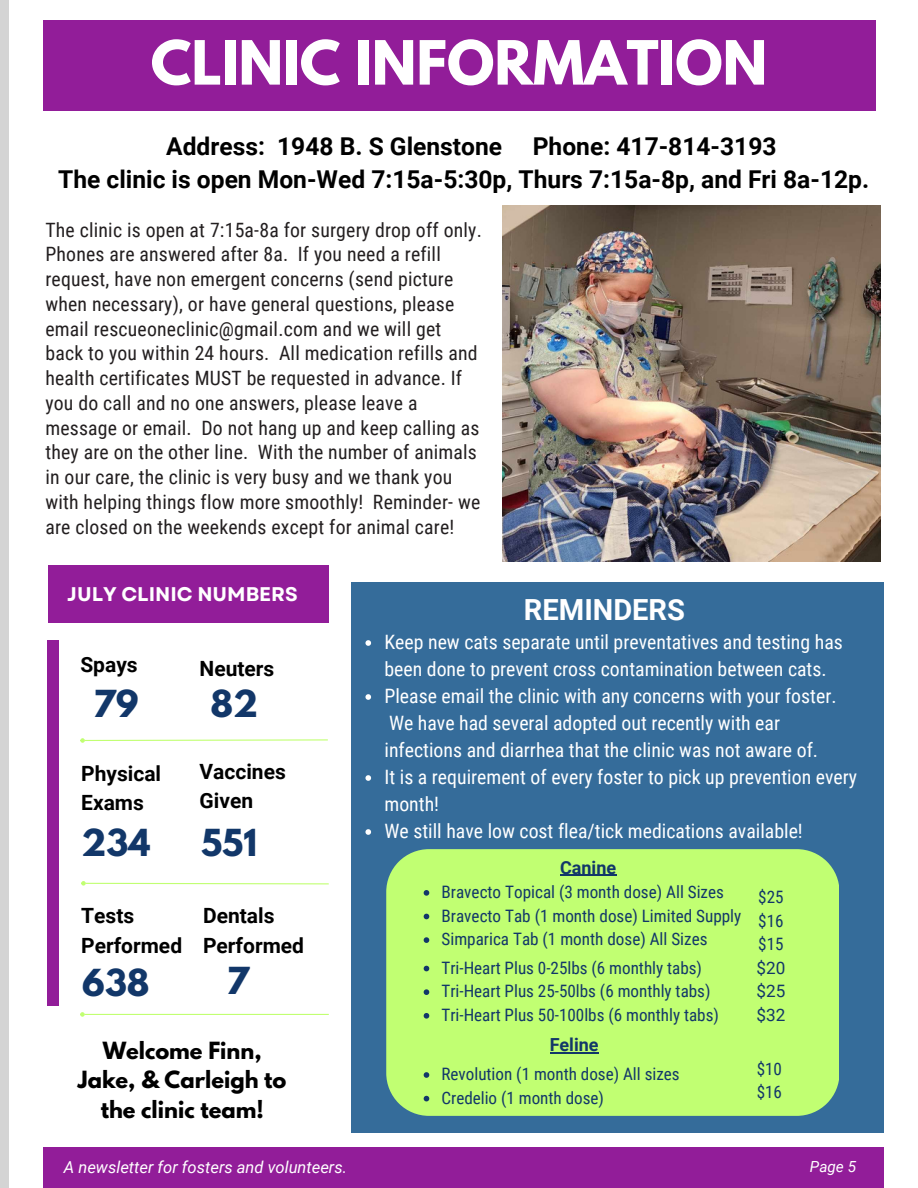
<style>
.page{position:relative;width:918px;height:1188px;background:#fff}
.page>*{position:absolute;margin:0;border:0;box-sizing:border-box;transform-origin:0 0}
.t1{font:700 54px "League Spartan";color:#fff}
.t2{font:700 33px "League Spartan";color:#123769}
.t3{font:700 29.1px "Roboto";color:#fff}
.t4{font:700 24.6px "Roboto";color:#000}
.t5{font:700 21px "Roboto";color:#000}
.t6{font:700 21px/29.2px "League Spartan";color:#000;text-align:center}
.t7{font:19.8px/24.8px "Roboto Condensed";letter-spacing:.01em;color:#231f20}
.t8{font:19.8px/27px "Roboto Condensed";color:#fff}
.t9{font:700 19.8px "Garet";color:#fff}
.t10{font:700 18px "Roboto";color:#123769}
.t11{font:17.1px "Roboto Condensed";color:#123769}
.t12{font:17.1px "Roboto";color:#123769}
.t13{font:italic 16.5px "Roboto";color:#fff}
.t14{font:italic 15.3px "Roboto";color:#fff}
</style>
<div class="page">
<div style="left:48px;top:565px;width:280px;height:57px;background:#921d99"></div>
<div style="left:351px;top:582px;width:533px;height:550px;background:#356c9a"></div>
<div style="left:47px;top:640px;width:12px;height:366px;background:#921d99"></div>
<svg style="left:80px;top:738px;width:248px;height:5px"></svg>
<svg style="left:81px;top:881px;width:248px;height:5px"></svg>
<hr style="left:84px;top:1014px;width:245px;height:1px;background:#c1ff72">
<svg style="left:80px;top:1012px;width:5px;height:5px"></svg>
<div style="left:43px;top:20px;width:832px;height:90px;background:#921d99"></div>
<div style="left:43px;top:1147px;width:841px;height:41px;background:#921d99"></div>
<img style="left:502px;top:206px;width:378px;height:355px">
<div style="left:386px;top:849px;width:453px;height:267px;background:#c1ff72"></div>
<svg style="left:365px;top:640px;width:6px;height:6px"></svg>
<svg style="left:365px;top:694px;width:6px;height:6px"></svg>
<svg style="left:365px;top:775px;width:6px;height:6px"></svg>
<svg style="left:365px;top:829px;width:6px;height:6px"></svg>
<svg style="left:424px;top:890px;width:5px;height:6px"></svg>
<svg style="left:424px;top:914px;width:5px;height:5px"></svg>
<svg style="left:424px;top:937px;width:5px;height:6px"></svg>
<svg style="left:424px;top:1072px;width:5px;height:6px"></svg>
<svg style="left:424px;top:1096px;width:5px;height:5px"></svg>
<svg style="left:424px;top:966px;width:5px;height:5px"></svg>
<svg style="left:424px;top:989px;width:5px;height:6px"></svg>
<svg style="left:424px;top:1013px;width:5px;height:6px"></svg>
<hr style="left:560px;top:875px;width:56px;height:1px;background:#123769">
<hr style="left:550px;top:1052px;width:49px;height:1px;background:#123769">
<div style="left:0;top:0;width:9px;height:1188px;background:#d4d4d4"></div>
<p class="t1" style="left:151px;top:36px;width:618px">CLINIC INFORMATION</p>
<p class="t4" style="left:166px;top:132px;width:612px">Address: 1948 B. S Glenstone Phone: 417-814-3193</p>
<p class="t4" style="left:58px;top:165px;width:813px">The clinic is open Mon-Wed 7:15a-5:30p, Thurs 7:15a-8p, and Fri 8a-12p.</p>
<p class="t7" style="left:45px;top:218px;width:438px">The clinic is open at 7:15a-8a for surgery drop off only.<br>Phones are answered after 8a. If you need a refill request, have non emergent concerns (send picture when necessary), or have general questions, please email rescueoneclinic@gmail.com and we will get back to you within 24 hours. All medication refills and health certificates MUST be requested in advance. If you do call and no one answers, please leave a message or email. Do not hang up and keep calling as they are on the other line. With the number of animals in our care, the clinic is very busy and we thank you with helping things flow more smoothly! Reminder- we are closed on the weekends except for animal care!</p>
<p class="t9" style="left:67px;top:580px;width:232px">JULY CLINIC NUMBERS</p>
<p class="t5" style="left:80px;top:653px;width:59px">Spays</p>
<p class="t5" style="left:200px;top:656px;width:76px">Neuters</p>
<p class="t2" style="left:93px;top:688px;width:47px">79</p>
<p class="t2" style="left:211px;top:688px;width:49px">82</p>
<p class="t5" style="left:81px;top:761px;width:81px">Physical</p>
<p class="t5" style="left:81px;top:790px;width:64px">Exams</p>
<p class="t2" style="left:82px;top:827px;width:70px">234</p>
<p class="t5" style="left:200px;top:759px;width:88px">Vaccines</p>
<p class="t5" style="left:200px;top:789px;width:55px">Given</p>
<p class="t2" style="left:201px;top:827px;width:57px">551</p>
<p class="t5" style="left:81px;top:904px;width:55px">Tests</p>
<p class="t5" style="left:81px;top:933px;width:102px">Performed</p>
<p class="t5" style="left:203px;top:904px;width:73px">Dentals</p>
<p class="t5" style="left:203px;top:933px;width:102px">Performed</p>
<p class="t2" style="left:82px;top:966px;width:69px">638</p>
<p class="t2" style="left:226px;top:965px;width:24px">7</p>
<p class="t6" style="left:78px;top:1039px;width:210px">Welcome Finn,<br>Jake, &amp; Carleigh to the clinic team!</p>
<p class="t3" style="left:524px;top:593px;width:163px">REMINDERS</p>
<p class="t8" style="left:384px;top:629px;width:460px">Keep new cats separate until preventatives and testing has been done to prevent cross contamination between cats.</p>
<p class="t8" style="left:384px;top:683px;width:454px">Please email the clinic with any concerns with your foster.<br>We have had several adopted out recently with ear infections and diarrhea that the clinic was not aware of.</p>
<p class="t8" style="left:384px;top:764px;width:474px">It is a requirement of every foster to pick up prevention every month!</p>
<p class="t8" style="left:384px;top:818px;width:420px">We still have low cost flea/tick medications available!</p>
<p class="t10" style="left:560px;top:857px;width:58px">Canine</p>
<p class="t11" style="left:442px;top:882px;width:284px">Bravecto Topical (3 month dose) All Sizes</p>
<p class="t11" style="left:442px;top:906px;width:301px">Bravecto Tab (1 month dose) Limited Supply</p>
<p class="t11" style="left:442px;top:929px;width:268px">Simparica Tab (1 month dose) All Sizes</p>
<p class="t11" style="left:441px;top:958px;width:262px">Tri-Heart Plus 0-25lbs (6 monthly tabs)</p>
<p class="t11" style="left:441px;top:981px;width:271px">Tri-Heart Plus 25-50lbs (6 monthly tabs)</p>
<p class="t11" style="left:441px;top:1005px;width:279px">Tri-Heart Plus 50-100lbs (6 monthly tabs)</p>
<p class="t10" style="left:550px;top:1034px;width:50px">Feline</p>
<p class="t11" style="left:441px;top:1064px;width:240px">Revolution (1 month dose) All sizes</p>
<p class="t11" style="left:441px;top:1088px;width:164px">Credelio (1 month dose)</p>
<p class="t11" style="left:758px;top:887px;width:27px">$25</p>
<p class="t11" style="left:758px;top:911px;width:27px">$16</p>
<p class="t11" style="left:758px;top:935px;width:27px">$15</p>
<p class="t12" style="left:757px;top:958px;width:30px">$20</p>
<p class="t12" style="left:757px;top:981px;width:30px">$25</p>
<p class="t12" style="left:757px;top:1005px;width:30px">$32</p>
<p class="t11" style="left:757px;top:1059px;width:27px">$10</p>
<p class="t11" style="left:757px;top:1083px;width:27px">$16</p>
<p class="t13" style="left:64px;top:1157px;width:285px">A newsletter for fosters and volunteers.</p>
<p class="t14" style="left:810px;top:1157px;width:48px">Page 5</p>
</div>
